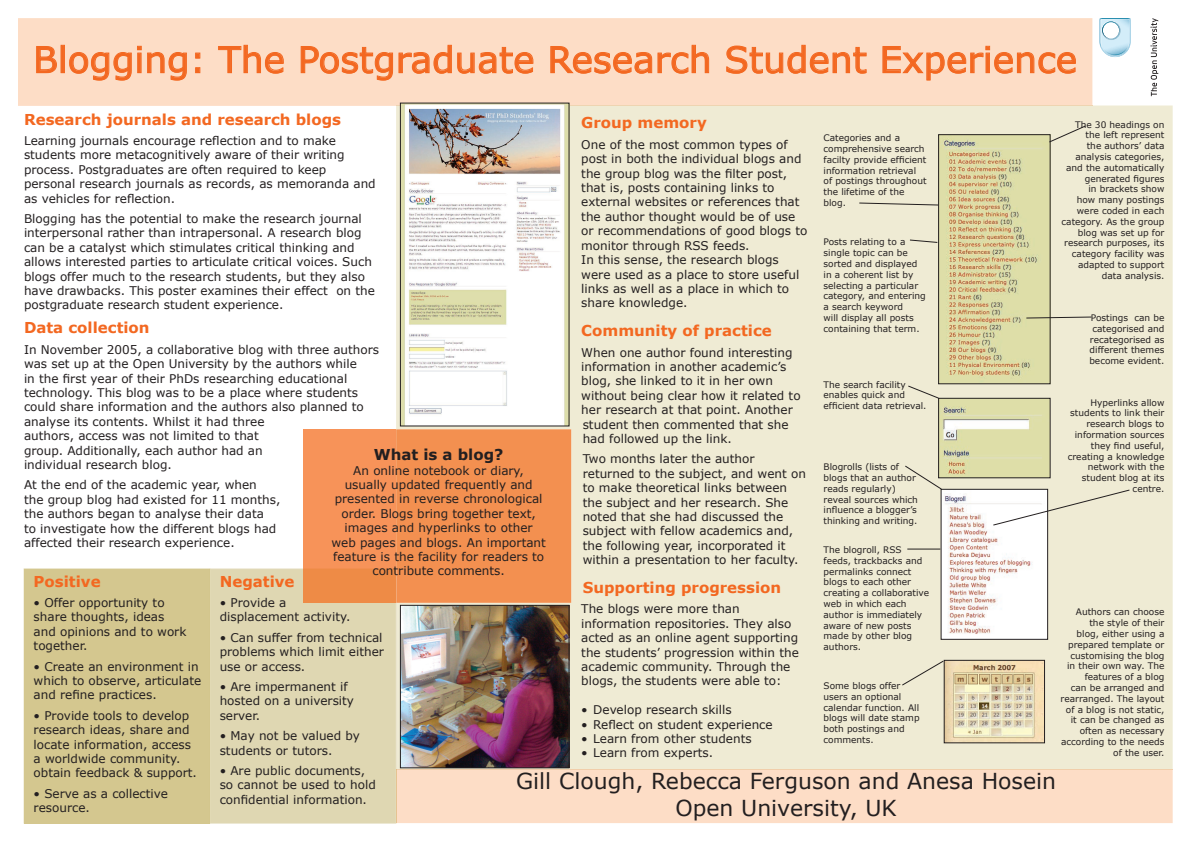
<style>
.page{position:relative;width:1191px;height:842px;background:#fff}
.page>*{position:absolute;margin:0;border:0;box-sizing:border-box;transform-origin:0 0}
.t1{font:36px "Verdana";color:#f36821}
.t2{font:22px/26.4px "Verdana";color:#231f20;text-align:center}
.t3{font:700 15px "Verdana";color:#f36821}
.t4{font:700 15px "Verdana";color:#231f20}
.t5{font:12px/14.4px "Verdana";color:#231f20}
.t6{font:9px/10.8px "Verdana";color:#231f20}
</style>
<div class="page">
<div style="left:18px;top:18px;width:1074px;height:88px;background:#fdddc6"></div>
<svg style="left:1150px;top:18px;width:8px;height:78px"></svg>
<svg style="left:1099px;top:18px;width:31px;height:39px"></svg>
<div style="left:396px;top:106px;width:776px;height:663px;background:#efebd4"></div>
<hr style="left:396px;top:106px;width:696px;height:1px;background:#eed4b1">
<div style="left:24px;top:569px;width:186px;height:254px;background:#d4c78f"></div>
<div style="left:211px;top:569px;width:185px;height:254px;background:#dfd7b2"></div>
<svg style="left:210px;top:569px;width:1px;height:254px"></svg>
<div style="left:397px;top:770px;width:775px;height:53px;background:#fdddc6"></div>
<hr style="left:396px;top:769px;width:776px;height:1px;background:#f1ceaa">
<hr style="left:396px;top:770px;width:1px;height:53px;background:#e5c391">
<img style="left:940px;top:136px;width:108px;height:246px">
<div style="left:938px;top:134px;width:112px;height:250px;border:1px solid #231f20"></div>
<img style="left:940px;top:400px;width:108px;height:76px">
<div style="left:938px;top:398px;width:112px;height:80px;border:1px solid #231f20"></div>
<img style="left:943px;top:491px;width:103px;height:147px">
<div style="left:941px;top:489px;width:107px;height:151px;border:1px solid #231f20"></div>
<img style="left:946px;top:662px;width:96px;height:79px">
<div style="left:944px;top:660px;width:100px;height:83px;border:1px solid #231f20"></div>
<svg style="left:36px;top:45px;width:22px;height:29px"></svg>
<div style="left:61px;top:45px;width:4px;height:28px;border:1px solid #f36821"></div>
<svg style="left:69px;top:45px;width:118px;height:36px;background:#fbc9a9"></svg>
<svg style="left:195px;top:52px;width:6px;height:22px"></svg>
<svg style="left:218px;top:44px;width:66px;height:30px;background:#fbc8a9"></svg>
<svg style="left:300px;top:44px;width:234px;height:37px;background:#fbcaac"></svg>
<svg style="left:550px;top:44px;width:159px;height:30px;background:#fac6a6"></svg>
<svg style="left:725px;top:44px;width:142px;height:30px;background:#fac7a7"></svg>
<svg style="left:882px;top:45px;width:194px;height:36px;background:#fbcaac"></svg>
<svg style="left:303px;top:429px;width:268px;height:341px;background:#eca26b"></svg>
<svg style="left:1048px;top:125px;width:38px;height:18px"></svg>
<svg style="left:858px;top:202px;width:81px;height:4px"></svg>
<svg style="left:907px;top:385px;width:32px;height:14px"></svg>
<svg style="left:904px;top:465px;width:38px;height:25px"></svg>
<hr style="left:907px;top:549px;width:33px;height:1px;background:#231f20">
<svg style="left:901px;top:660px;width:43px;height:26px"></svg>
<svg style="left:992px;top:489px;width:138px;height:37px"></svg>
<svg style="left:1025px;top:316px;width:67px;height:3px"></svg>
<img style="left:402px;top:607px;width:165px;height:159px">
<div style="left:400px;top:605px;width:169px;height:163px;border:1px solid #231f20"></div>
<img style="left:402px;top:105px;width:165px;height:319px">
<div style="left:400px;top:103px;width:169px;height:323px;border:1px solid #231f20"></div>
<svg style="left:909px;top:239px;width:29px;height:4px"></svg>
<h1 class="t1" style="left:33px;top:37px;width:1045px">Blogging: The Postgraduate Research Student Experience</h1>
<p class="t3" style="left:24px;top:110px;width:318px">Research journals and research blogs</p>
<p class="t5" style="left:24px;top:133px;width:353px">Learning journals encourage reflection and to make students more metacognitively aware of their writing process. Postgraduates are often required to keep personal research journals as records, as memoranda and as vehicles for reflection.</p>
<p class="t5" style="left:24px;top:211px;width:352px">Blogging has the potential to make the research journal interpersonal rather than intrapersonal. A research blog can be a catalyst which stimulates critical thinking and allows interested parties to articulate critical voices. Such blogs offer much to the research students, but they also have drawbacks. This poster examines their effect on the postgraduate research student experience.</p>
<p class="t3" style="left:24px;top:318px;width:127px">Data collection</p>
<p class="t5" style="left:24px;top:342px;width:357px">In November 2005, a collaborative blog with three authors was set up at the Open University by the authors while<br>in the first year of their PhDs researching educational technology. This blog was to be a place where students could share information and the authors also planned to analyse its contents. Whilst it had three<br>authors, access was not limited to that<br>group. Additionally, each author had an<br>individual research blog.</p>
<p class="t5" style="left:24px;top:477px;width:258px">At the end of the academic year, when<br>the group blog had existed for 11 months, the authors began to analyse their data<br>to investigate how the different blogs had affected their research experience.</p>
<p class="t3" style="left:34px;top:571px;width:69px">Positive</p>
<p class="t5" style="left:34px;top:595px;width:154px">• Offer opportunity to share thoughts, ideas and opinions and to work together.</p>
<p class="t5" style="left:34px;top:659px;width:169px">• Create an environment in which to observe, articulate and refine practices.</p>
<p class="t5" style="left:34px;top:708px;width:165px">• Provide tools to develop research ideas, share and locate information, access a worldwide community. obtain feedback &amp; support.</p>
<p class="t5" style="left:34px;top:786px;width:136px">• Serve as a collective resource.</p>
<p class="t3" style="left:581px;top:113px;width:127px">Group memory</p>
<p class="t5" style="left:581px;top:137px;width:228px">One of the most common types of post in both the individual blogs and the group blog was the filter post, that is, posts containing links to external websites or references that the author thought would be of use or recommendations of good blogs to monitor through RSS feeds.<br>In this sense, the research blogs were used as a place to store useful links as well as a place in which to share knowledge.</p>
<p class="t3" style="left:581px;top:321px;width:192px">Community of practice</p>
<p class="t5" style="left:581px;top:345px;width:221px">When one author found interesting information in another academic’s blog, she linked to it in her own without being clear how it related to her research at that point. Another student then commented that she had followed up the link.</p>
<p class="t5" style="left:582px;top:451px;width:225px">Two months later the author returned to the subject, and went on to make theoretical links between the subject and her research. She noted that she had discussed the subject with fellow academics and, the following year, incorporated it within a presentation to her faculty.</p>
<p class="t3" style="left:582px;top:578px;width:200px">Supporting progression</p>
<p class="t5" style="left:581px;top:601px;width:219px">The blogs were more than information repositories. They also acted as an online agent supporting the students’ progression within the academic community. Through the blogs, the students were able to:</p>
<p class="t5" style="left:581px;top:702px;width:152px">• Develop research skills</p>
<p class="t5" style="left:581px;top:717px;width:193px">• Reflect on student experience</p>
<p class="t5" style="left:581px;top:731px;width:172px">• Learn from other students</p>
<p class="t5" style="left:581px;top:745px;width:133px">• Learn from experts.</p>
<p class="t6" style="left:1061px;top:119px;width:104px;text-align:right">The 30 headings on the left represent<br>the authors’ data analysis categories, and the automatically generated figures<br>in brackets show<br>how many postings were coded in each category. As the group blog was set up for research purposes, its category facility was adapted to support data analysis.</p>
<p class="t6" style="left:823px;top:132px;width:104px">Categories and a comprehensive search facilty provide efficient information retrieval of postings throughout the lifetime of the blog.</p>
<p class="t6" style="left:823px;top:236px;width:104px">Posts relating to a single topic can be sorted and displayed in a coherent list by selecting a particular category, and entering a search keyword<br>will display all posts containing that term.</p>
<p class="t6" style="left:1089px;top:312px;width:77px;text-align:center">Postings can be categorised and recategorised as different themes become evident.</p>
<p class="t6" style="left:823px;top:379px;width:104px">The search facility enables quick and efficient data retrieval.</p>
<p class="t6" style="left:1067px;top:397px;width:98px;text-align:right">Hyperlinks allow students to link their research blogs to information sources they find useful, creating a knowledge network with the student blog at its centre.</p>
<p class="t4" style="left:374px;top:445px;width:131px">What is a blog?</p>
<p class="t5" style="left:331px;top:463px;width:216px;text-align:center">An online notebook or diary, usually updated frequently and presented in reverse chronological order. Blogs bring together text, images and hyperlinks to other web pages and blogs. An important feature is the facility for readers to contribute comments.</p>
<p class="t6" style="left:823px;top:461px;width:96px">Blogrolls (lists of blogs that an author reads regularly) reveal sources which influence a blogger’s thinking and writing.</p>
<p class="t6" style="left:823px;top:544px;width:107px">The blogroll, RSS feeds, trackbacks and permalinks connect blogs to each other creating a collaborative web in which each author is immediately aware of new posts made by other blog authors.</p>
<p class="t3" style="left:220px;top:571px;width:76px">Negative</p>
<p class="t5" style="left:220px;top:595px;width:132px">• Provide a displacement activity.</p>
<p class="t5" style="left:220px;top:630px;width:166px;text-align:justify">• Can suffer from technical problems which limit either use or access.</p>
<p class="t5" style="left:220px;top:679px;width:136px">• Are impermanent if hosted on a university server.</p>
<p class="t5" style="left:220px;top:728px;width:142px">• May not be valued by students or tutors.</p>
<p class="t5" style="left:220px;top:763px;width:158px">• Are public documents, so cannot be used to hold confidential information.</p>
<p class="t6" style="left:1060px;top:606px;width:105px;text-align:right">Authors can choose the style of their<br>blog, either using a prepared template or customising the blog in their own way. The features of a blog<br>can be arranged and rearranged. The layout of a blog is not static, it can be changed as often as necessary according to the needs of the user.</p>
<p class="t6" style="left:823px;top:680px;width:98px">Some blogs offer users an optional calendar function. All blogs will date stamp both postings and comments.</p>
<h2 class="t2" style="left:516px;top:767px;width:541px">Gill Clough, Rebecca Ferguson and Anesa Hosein<br>Open University, UK</h2>
</div>
